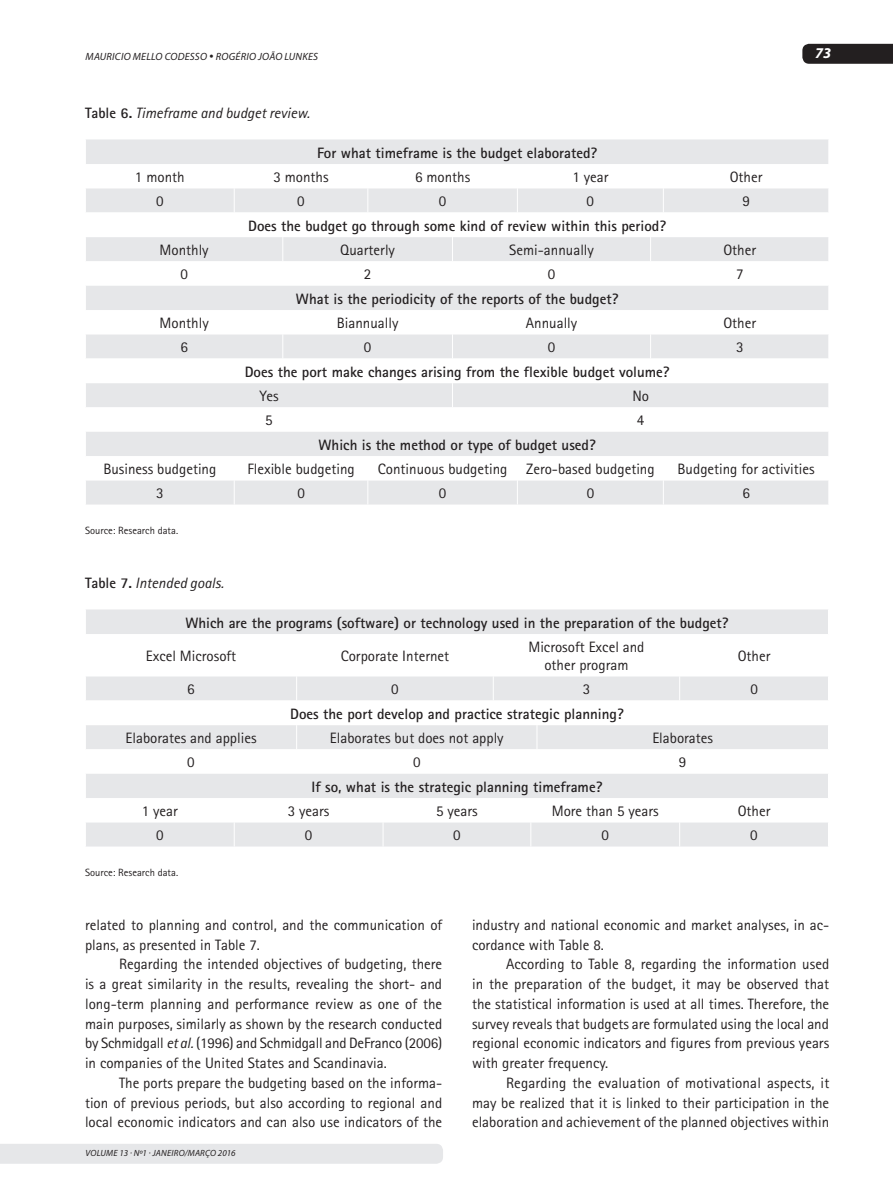
<style>
.page{position:relative;width:893px;height:1191px;background:#fff}
.page>*{position:absolute;margin:0;border:0;box-sizing:border-box;transform-origin:0 0}
.t1{font:15px/19.8px "Rotis Sans Serif";color:#231f20;text-align:justify}
.t2{font:700 15px "Rotis Sans Serif";color:#231f20}
.t3{font:italic 15px "Rotis Sans Serif";color:#231f20}
.t4{font:italic 700 15px "Myriad Pro";color:#fff}
.t5{font:10.5px "Rotis Sans Serif";color:#231f20}
.t6{font:italic 10.5px "Myriad Pro";letter-spacing:.02em;color:#231f20}
.t7{font:italic 9px "Myriad Pro";letter-spacing:.02em;color:#231f20}
.s1{font-weight:700;font-style:normal}
.s2{font-style:italic}
</style>
<div class="page">
<div style="left:1px;top:1144px;width:442px;height:19px;background:#e6e7e9"></div>
<div style="left:802px;top:44px;width:91px;height:20px;background:#231f20"></div>
<div style="left:86px;top:139px;width:742px;height:365px;background:#e6e7e9"></div>
<svg style="left:86px;top:164px;width:742px;height:316px"></svg>
<svg style="left:234px;top:188px;width:1px;height:24px"></svg>
<svg style="left:367px;top:188px;width:1px;height:24px"></svg>
<svg style="left:517px;top:188px;width:1px;height:24px"></svg>
<svg style="left:663px;top:188px;width:1px;height:24px"></svg>
<svg style="left:282px;top:237px;width:1px;height:24px"></svg>
<svg style="left:452px;top:237px;width:1px;height:24px"></svg>
<svg style="left:650px;top:237px;width:1px;height:24px"></svg>
<svg style="left:282px;top:334px;width:1px;height:24px"></svg>
<svg style="left:452px;top:334px;width:1px;height:24px"></svg>
<svg style="left:650px;top:334px;width:1px;height:24px"></svg>
<svg style="left:452px;top:383px;width:1px;height:24px"></svg>
<svg style="left:234px;top:480px;width:1px;height:24px"></svg>
<svg style="left:367px;top:480px;width:1px;height:24px"></svg>
<svg style="left:517px;top:480px;width:1px;height:24px"></svg>
<svg style="left:663px;top:480px;width:1px;height:24px"></svg>
<div style="left:86px;top:609px;width:742px;height:237px;background:#e6e7e9"></div>
<svg style="left:86px;top:634px;width:742px;height:188px"></svg>
<svg style="left:234px;top:822px;width:1px;height:24px"></svg>
<svg style="left:383px;top:822px;width:1px;height:24px"></svg>
<svg style="left:530px;top:822px;width:1px;height:24px"></svg>
<svg style="left:679px;top:822px;width:1px;height:24px"></svg>
<svg style="left:296px;top:676px;width:1px;height:24px"></svg>
<svg style="left:493px;top:676px;width:1px;height:24px"></svg>
<svg style="left:679px;top:676px;width:1px;height:24px"></svg>
<svg style="left:296px;top:725px;width:1px;height:24px"></svg>
<svg style="left:537px;top:725px;width:1px;height:24px"></svg>
<p class="t6" style="left:86px;top:50px;width:234px">MAURICIO MELLO CODESSO • ROGÉRIO JOÃO LUNKES</p>
<p class="t3" style="left:85px;top:104px;width:226px"><span class="s1">Table 6.</span> Timeframe and budget review.</p>
<p class="t2" style="left:317px;top:143px;width:282px">For what timeframe is the budget elaborated?</p>
<p class="t4" style="left:815px;top:43px;width:18px">73</p>
<p class="t1" style="left:135px;top:167px;width:51px">1 month</p>
<p class="t1" style="left:273px;top:167px;width:57px">3 months</p>
<p class="t1" style="left:415px;top:167px;width:57px">6 months</p>
<p class="t1" style="left:572px;top:167px;width:38px">1 year</p>
<p class="t1" style="left:730px;top:167px;width:34px">Other</p>
<p class="t1" style="left:156px;top:191px;width:9px">0</p>
<p class="t1" style="left:297px;top:191px;width:9px">0</p>
<p class="t1" style="left:439px;top:191px;width:9px">0</p>
<p class="t1" style="left:587px;top:191px;width:9px">0</p>
<p class="t1" style="left:742px;top:191px;width:9px">9</p>
<p class="t2" style="left:248px;top:216px;width:419px">Does the budget go through some kind of review within this period?</p>
<p class="t1" style="left:160px;top:240px;width:51px">Monthly</p>
<p class="t1" style="left:340px;top:240px;width:56px">Quarterly</p>
<p class="t1" style="left:509px;top:240px;width:86px">Semi-annually</p>
<p class="t1" style="left:723px;top:240px;width:34px">Other</p>
<p class="t1" style="left:180px;top:264px;width:9px">0</p>
<p class="t1" style="left:364px;top:264px;width:9px">2</p>
<p class="t1" style="left:548px;top:264px;width:9px">0</p>
<p class="t1" style="left:736px;top:264px;width:9px">7</p>
<p class="t2" style="left:296px;top:289px;width:324px">What is the periodicity of the reports of the budget?</p>
<p class="t1" style="left:160px;top:313px;width:51px">Monthly</p>
<p class="t1" style="left:337px;top:313px;width:63px">Biannually</p>
<p class="t1" style="left:526px;top:313px;width:53px">Annually</p>
<p class="t1" style="left:723px;top:313px;width:34px">Other</p>
<p class="t1" style="left:180px;top:337px;width:9px">6</p>
<p class="t1" style="left:364px;top:337px;width:9px">0</p>
<p class="t1" style="left:548px;top:337px;width:9px">0</p>
<p class="t1" style="left:736px;top:337px;width:9px">3</p>
<p class="t2" style="left:245px;top:362px;width:426px">Does the port make changes arising from the flexible budget volume?</p>
<p class="t1" style="left:259px;top:386px;width:21px">Yes</p>
<p class="t1" style="left:632px;top:386px;width:18px">No</p>
<p class="t1" style="left:265px;top:410px;width:9px">5</p>
<p class="t1" style="left:637px;top:410px;width:9px">4</p>
<p class="t2" style="left:319px;top:435px;width:279px">Which is the method or type of budget used?</p>
<p class="t1" style="left:103px;top:459px;width:114px">Business budgeting</p>
<p class="t1" style="left:247px;top:459px;width:109px">Flexible budgeting</p>
<p class="t1" style="left:378px;top:459px;width:278px">Continuous budgeting Zero-based budgeting</p>
<p class="t1" style="left:678px;top:459px;width:139px">Budgeting for activities</p>
<p class="t1" style="left:156px;top:483px;width:9px">3</p>
<p class="t1" style="left:297px;top:483px;width:9px">0</p>
<p class="t1" style="left:439px;top:483px;width:9px">0</p>
<p class="t1" style="left:587px;top:483px;width:9px">0</p>
<p class="t1" style="left:742px;top:483px;width:9px">6</p>
<p class="t5" style="left:85px;top:524px;width:95px">Source: Research data.</p>
<p class="t3" style="left:85px;top:574px;width:140px"><span class="s1">Table 7.</span> Intended goals.</p>
<p class="t2" style="left:185px;top:613px;width:545px">Which are the programs (software) or technology used in the preparation of the budget?</p>
<p class="t1" style="left:146px;top:646px;width:92px">Excel Microsoft</p>
<p class="t1" style="left:341px;top:646px;width:110px">Corporate Internet</p>
<p class="t1" style="left:528px;top:638px;width:118px;line-height:18px;text-align:center">Microsoft Excel and other program</p>
<p class="t1" style="left:738px;top:646px;width:34px">Other</p>
<p class="t1" style="left:187px;top:679px;width:9px">6</p>
<p class="t1" style="left:391px;top:679px;width:9px">0</p>
<p class="t1" style="left:583px;top:679px;width:9px">3</p>
<p class="t1" style="left:750px;top:679px;width:9px">0</p>
<p class="t2" style="left:290px;top:704px;width:335px">Does the port develop and practice strategic planning?</p>
<p class="t1" style="left:125px;top:728px;width:133px">Elaborates and applies</p>
<p class="t1" style="left:330px;top:728px;width:175px">Elaborates but does not apply</p>
<p class="t1" style="left:652px;top:728px;width:62px">Elaborates</p>
<p class="t1" style="left:187px;top:752px;width:9px">0</p>
<p class="t1" style="left:413px;top:752px;width:9px">0</p>
<p class="t1" style="left:679px;top:752px;width:9px">9</p>
<p class="t2" style="left:312px;top:777px;width:292px">If so, what is the strategic planning timeframe?</p>
<p class="t1" style="left:142px;top:801px;width:38px">1 year</p>
<p class="t1" style="left:288px;top:801px;width:43px">3 years</p>
<p class="t1" style="left:436px;top:801px;width:43px">5 years</p>
<p class="t1" style="left:552px;top:801px;width:108px">More than 5 years</p>
<p class="t1" style="left:738px;top:801px;width:34px">Other</p>
<p class="t1" style="left:156px;top:825px;width:9px">0</p>
<p class="t1" style="left:305px;top:825px;width:9px">0</p>
<p class="t1" style="left:453px;top:825px;width:9px">0</p>
<p class="t1" style="left:601px;top:825px;width:9px">0</p>
<p class="t1" style="left:750px;top:825px;width:9px">0</p>
<p class="t5" style="left:85px;top:866px;width:95px">Source: Research data.</p>
<p class="t1" style="left:85px;top:914px;width:359px">related to planning and control, and the communication of plans, as presented in Table 7.</p>
<p class="t1" style="left:85px;top:954px;width:359px;text-indent:34px">Regarding the intended objectives of budgeting, there is a great similarity in the results, revealing the short- and long-term planning and performance review as one of the main purposes, similarly as shown by the research conducted by Schmidgall <span class="s2">et al.</span> (1996) and Schmidgall and DeFranco (2006) in companies of the United States and Scandinavia.</p>
<p class="t1" style="left:85px;top:1072px;width:359px;text-indent:34px">The ports prepare the budgeting based on the informa&shy;tion of previous periods, but also according to regional and local economic indicators and can also use indicators of the</p>
<p class="t7" style="left:86px;top:1147px;width:152px">VOLUME 13 · Nº1 · JANEIRO/MARÇO 2016</p>
<p class="t1" style="left:472px;top:914px;width:359px">industry and national economic and market analyses, in ac&shy;cordance with Table 8.</p>
<p class="t1" style="left:472px;top:954px;width:359px;text-indent:34px">According to Table 8, regarding the information used in the preparation of the budget, it may be observed that the statistical information is used at all times. Therefore, the survey reveals that budgets are formulated using the local and regional economic indicators and figures from previous years with greater frequency.</p>
<p class="t1" style="left:472px;top:1072px;width:359px;text-indent:34px">Regarding the evaluation of motivational aspects, it may be realized that it is linked to their participation in the elaboration and achievement of the planned objectives within</p>
</div>
